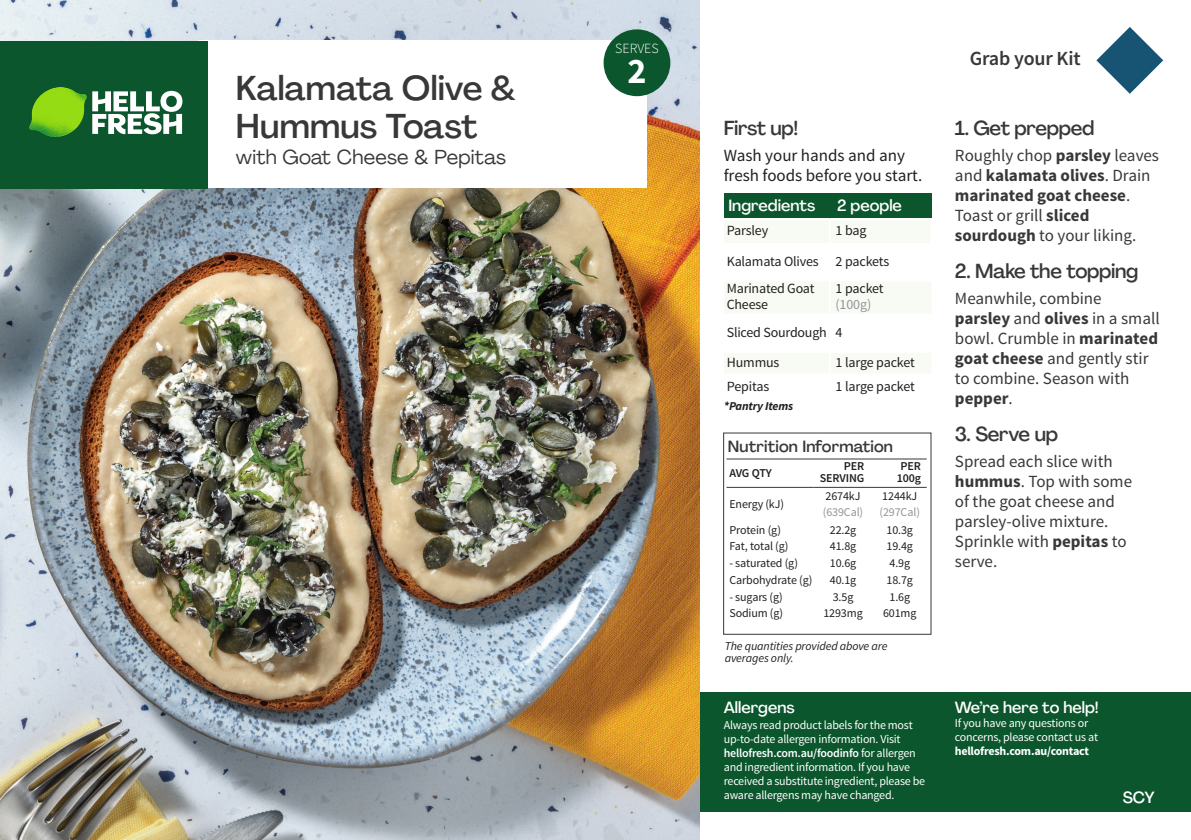
<style>
.page{position:relative;width:1191px;height:840px;background:#fff}
.page>*{position:absolute;margin:0;border:0;box-sizing:border-box;transform-origin:0 0}
.Serves_number{font:700 36px "Source Sans Pro";color:#fff}
.Recipe_Name{font:500 34px/38px "Agrandir";color:#383839}
.Cooking_Steps_Headline{font:500 20px "Agrandir";letter-spacing:-.015em;color:#383839}
.Recipe_Main_Ingredients{font:20px "Agrandir";letter-spacing:.01em;color:#383839}
.t1{font:600 20px "Source Sans Pro";letter-spacing:-.01em;color:#383839}
.First_up__Before_start__Headline{font:500 20px "Agrandir";letter-spacing:-.015em;color:#383839}
.Cooking_Steps_Body_Text{font:17px/20px "Source Sans Pro";color:#383839}
.Cooking_Steps_Body_Text-2{font:700 17px/20px "Source Sans Pro";color:#383839}
.First_up__Before_start__body_copy{font:17px/20px "Source Sans Pro";color:#231f20}
.Allergens___Questions_Headline{font:500 16px "Agrandir";color:#fff}
.NIP_Headline{font:500 16px "Agrandir";letter-spacing:.01em;color:#383839}
.Ingredients___Serve_Headline{font:500 16px "Agrandir";color:#fff}
.Ingredients___Serve_Text{font:14px "Source Sans Pro";letter-spacing:-.01em;color:#231f20}
.Ingredients_Pantry_Iems{font:14px/16px "Source Sans Pro";letter-spacing:-.015em;color:#231f20}
.Serves_Headline{font:300 14px "Source Sans Pro";color:#fff}
.Ingredients___Serve_Text-2{font:14px "Source Sans Pro";color:#939598}
.Allergens___Questions_Body_Text{font:12px/14px "Source Sans Pro";letter-spacing:-.02em;color:#fff}
.NIp_Info{font:12px "Source Sans Pro";letter-spacing:-.01em;color:#231f20}
.NIP_Info_Terms{font:italic 12px/12px "Source Sans Pro";letter-spacing:-.01em;color:#231f20}
.NIp_Info-2{font:12px/16px "Source Sans Pro";letter-spacing:-.01em;color:#939598}
.NIP_Subhead{font:600 12px/12px "Source Sans Pro";letter-spacing:-.01em;color:#231f20;text-align:right}
.Ingredients_Pantry_Iems-2{font:italic 700 12px "Source Sans Pro";letter-spacing:-.015em;color:#231f20}
.s1{color:#231f20}
.s2{font-weight:600}
.s3{font-weight:400}
.s4{font-weight:700}
</style>
<div class="page">
<div style="left:699px;top:692px;width:492px;height:119px;background:#0b562c"></div>
<svg style="left:1096px;top:27px;width:67px;height:67px"></svg>
<img style="left:0;top:0;width:699px;height:839px">
<div style="left:198px;top:40px;width:448px;height:148px;background:#fff"></div>
<div style="left:0;top:41px;width:207px;height:147px;background:#0b562c"></div>
<div style="left:603px;top:29px;width:67px;height:67px;background:#0b562c;border-radius:50%"></div>
<div style="left:724px;top:193px;width:106px;height:26px;background:#0b562c"></div>
<div style="left:830px;top:193px;width:101px;height:26px;background:#0b562c"></div>
<svg style="left:724px;top:220px;width:207px;height:153px"></svg>
<hr style="left:829px;top:245px;width:2px;height:34px;background:#fff">
<hr style="left:724px;top:279px;width:106px;height:2px;background:#fff">
<hr style="left:830px;top:279px;width:101px;height:2px;background:#fff">
<hr style="left:829px;top:281px;width:2px;height:32px;background:#fff">
<hr style="left:724px;top:313px;width:106px;height:2px;background:#fff">
<hr style="left:830px;top:313px;width:101px;height:2px;background:#fff">
<hr style="left:829px;top:315px;width:2px;height:35px;background:#fff">
<hr style="left:724px;top:350px;width:106px;height:2px;background:#fff">
<hr style="left:830px;top:350px;width:101px;height:2px;background:#fff">
<hr style="left:829px;top:352px;width:2px;height:21px;background:#fff">
<hr style="left:724px;top:218px;width:106px;height:2px;background:#fff">
<hr style="left:830px;top:218px;width:102px;height:2px;background:#fff">
<hr style="left:829px;top:220px;width:2px;height:23px;background:#fff">
<hr style="left:930px;top:220px;width:2px;height:23px;background:#fff">
<hr style="left:724px;top:243px;width:106px;height:2px;background:#fff">
<hr style="left:830px;top:243px;width:102px;height:2px;background:#fff">
<hr style="left:726px;top:458px;width:87px;height:1px;background:#383839">
<hr style="left:813px;top:458px;width:57px;height:1px;background:#383839">
<hr style="left:870px;top:458px;width:56px;height:1px;background:#383839">
<hr style="left:726px;top:486px;width:87px;height:1px;background:#383839">
<hr style="left:813px;top:486px;width:57px;height:1px;background:#383839">
<hr style="left:870px;top:486px;width:56px;height:1px;background:#383839">
<svg style="left:92px;top:91px;width:90px;height:43px"></svg>
<img style="left:29px;top:87px;width:58px;height:49px">
<p class="Recipe_Name" style="left:236px;top:69px;width:281px">Kalamata Olive &amp;<br>Hummus Toast</p>
<p class="Recipe_Main_Ingredients" style="left:236px;top:144px;width:271px">with Goat Cheese &amp; Pepitas</p>
<p class="Serves_Headline" style="left:615px;top:40px;width:45px">SERVES</p>
<p class="Serves_number" style="left:627px;top:48px;width:21px">2</p>
<p class="First_up__Before_start__Headline" style="left:723px;top:116px;width:76px">First up!</p>
<p class="First_up__Before_start__body_copy" style="left:723px;top:145px;width:200px">Wash your hands and any fresh foods before you start.</p>
<p class="Ingredients___Serve_Headline" style="left:728px;top:196px;width:88px">Ingredients</p>
<p class="Ingredients___Serve_Headline" style="left:837px;top:196px;width:66px">2 people</p>
<p class="Ingredients___Serve_Text" style="left:727px;top:221px;width:43px">Parsley</p>
<p class="Ingredients___Serve_Text" style="left:835px;top:221px;width:33px">1 bag</p>
<p class="Ingredients_Pantry_Iems" style="left:727px;top:253px;width:93px">Kalamata Olives</p>
<p class="Ingredients___Serve_Text" style="left:835px;top:252px;width:55px">2 packets</p>
<p class="Ingredients_Pantry_Iems" style="left:727px;top:280px;width:89px">Marinated Goat<br>Cheese</p>
<p class="Ingredients___Serve_Text" style="left:835px;top:279px;width:50px">1 packet</p>
<p class="Ingredients___Serve_Text-2" style="left:835px;top:295px;width:37px">(100g)</p>
<p class="Ingredients_Pantry_Iems" style="left:727px;top:324px;width:102px">Sliced Sourdough</p>
<p class="Ingredients___Serve_Text" style="left:835px;top:323px;width:8px">4</p>
<p class="Ingredients___Serve_Text" style="left:727px;top:353px;width:54px">Hummus</p>
<p class="Ingredients___Serve_Text" style="left:835px;top:353px;width:81px">1 large packet</p>
<p class="Ingredients___Serve_Text" style="left:727px;top:377px;width:44px">Pepitas</p>
<p class="Ingredients___Serve_Text" style="left:835px;top:377px;width:81px">1 large packet</p>
<p class="Ingredients_Pantry_Iems-2" style="left:724px;top:398px;width:71px">*Pantry Items</p>
<p class="NIP_Headline" style="left:728px;top:436px;width:167px">Nutrition Information</p>
<p class="NIP_Subhead" style="left:729px;top:467px;width:44px">AVG QTY</p>
<p class="NIP_Subhead" style="left:820px;top:460px;width:46px">PER<br>SERVING</p>
<p class="NIP_Subhead" style="left:896px;top:460px;width:26px;text-align:center">PER<br>100g</p>
<p class="NIp_Info" style="left:729px;top:496px;width:56px">Energy (kJ)</p>
<p class="NIp_Info-2" style="left:823px;top:488px;width:42px"><span class="s1">2674kJ </span>(639Cal)</p>
<p class="NIp_Info-2" style="left:879px;top:488px;width:42px"><span class="s1">1244kJ </span>(297Cal)</p>
<p class="NIp_Info" style="left:729px;top:522px;width:53px">Protein (g)</p>
<p class="NIp_Info" style="left:830px;top:522px;width:28px">22.2g</p>
<p class="NIp_Info" style="left:886px;top:522px;width:28px">10.3g</p>
<p class="NIp_Info" style="left:729px;top:538px;width:61px">Fat, total (g)</p>
<p class="NIp_Info" style="left:830px;top:538px;width:28px">41.8g</p>
<p class="NIp_Info" style="left:886px;top:538px;width:28px">19.4g</p>
<p class="NIp_Info" style="left:729px;top:555px;width:70px">- saturated (g)</p>
<p class="NIp_Info" style="left:830px;top:555px;width:28px">10.6g</p>
<p class="NIp_Info" style="left:889px;top:555px;width:22px">4.9g</p>
<p class="NIp_Info" style="left:729px;top:572px;width:85px">Carbohydrate (g)</p>
<p class="NIp_Info" style="left:830px;top:572px;width:28px">40.1g</p>
<p class="NIp_Info" style="left:886px;top:572px;width:28px">18.7g</p>
<p class="NIp_Info" style="left:729px;top:589px;width:55px">- sugars (g)</p>
<p class="NIp_Info" style="left:832px;top:589px;width:22px">3.5g</p>
<p class="NIp_Info" style="left:889px;top:589px;width:22px">1.6g</p>
<p class="NIp_Info" style="left:729px;top:605px;width:55px">Sodium (g)</p>
<p class="NIp_Info" style="left:823px;top:605px;width:41px">1293mg</p>
<p class="NIp_Info" style="left:883px;top:605px;width:35px">601mg</p>
<p class="NIP_Info_Terms" style="left:725px;top:639px;width:164px">The quantities provided above are averages only.</p>
<h3 class="Allergens___Questions_Headline" style="left:724px;top:697px;width:72px">Allergens</h3>
<p class="Allergens___Questions_Body_Text" style="left:724px;top:718px;width:203px">Always read product labels for the most up-to-date allergen information. Visit <span class="s2">hellofresh.com.au/foodinfo</span> for allergen and ingredient information. If you have received a substitute ingredient, please be aware allergens may have changed.</p>
<h3 class="t1" style="left:969px;top:46px;width:112px">Grab your Kit</h3>
<p class="Cooking_Steps_Headline" style="left:955px;top:116px;width:141px">1. Get prepped</p>
<p class="Cooking_Steps_Body_Text-2" style="left:955px;top:146px;width:206px"><span class="s3">Roughly chop</span> parsley <span class="s3">leaves and</span> kalamata olives<span class="s3">. Drain </span>marinated goat cheese<span class="s3">.<br>Toast or grill</span> sliced sourdough <span class="s3">to your liking.</span></p>
<p class="Cooking_Steps_Headline" style="left:955px;top:259px;width:185px">2. Make the topping</p>
<p class="Cooking_Steps_Body_Text" style="left:955px;top:288px;width:206px">Meanwhile, combine <span class="s4">parsley</span> and <span class="s4">olives</span> in a small bowl. Crumble in <span class="s4">marinated goat cheese</span> and gently stir to combine. Season with <span class="s4">pepper</span>.</p>
<p class="Cooking_Steps_Headline" style="left:955px;top:421px;width:104px">3. Serve up</p>
<p class="Cooking_Steps_Body_Text" style="left:955px;top:451px;width:179px">Spread each slice with <span class="s4">hummus</span>. Top with some of the goat cheese and parsley-olive mixture.<br>Sprinkle with <span class="s4">pepitas</span> to serve.</p>
<p class="Allergens___Questions_Headline" style="left:955px;top:697px;width:145px">We’re here to help!</p>
<p class="Allergens___Questions_Body_Text" style="left:955px;top:716px;width:145px">If you have any questions or concerns, please contact us at <span class="s4">hellofresh.com.au/contact</span></p>
<p class="Allergens___Questions_Headline" style="left:1122px;top:787px;width:34px">SCY</p>
</div>
